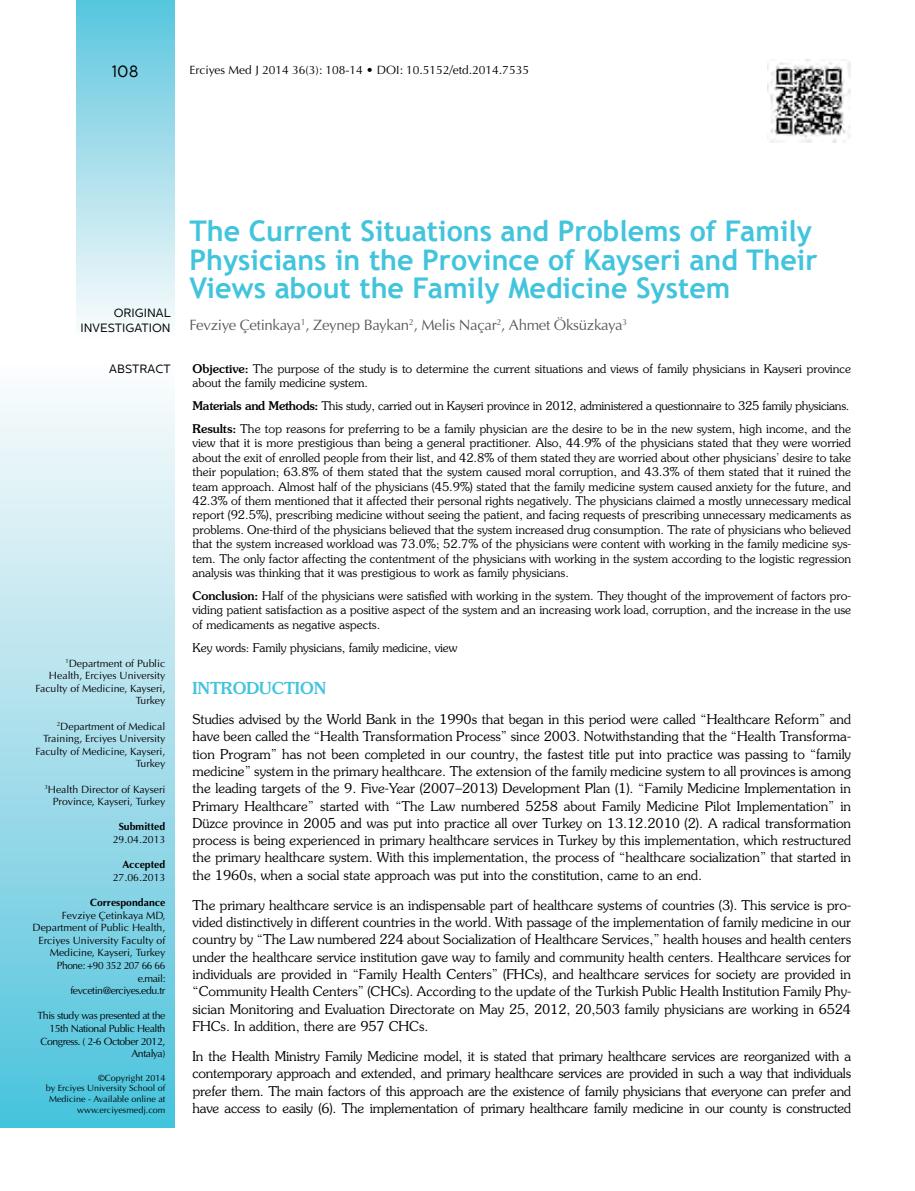
<style>
.page{position:relative;width:915px;height:1191px;background:#fff}
.page>*{position:absolute;margin:0;border:0;box-sizing:border-box;transform-origin:0 0}
.t1{font:700 28.5px/28.5px "Trebuchet MS";color:#42c4dd}
.t2{font:500 16.5px "Souvenir Std";color:#42c4dd}
.t3{font:16.5px "Centrale Sans";color:#000}
.t4{font:15px "Optima Normal Tr";letter-spacing:-.02em;color:#58595b}
.t5{font:300 13.5px/17.2px "Souvenir Std";color:#000;text-align:justify}
.t6{font:300 12px/14.4px "Souvenir Std";color:#000;text-align:justify}
.t7{font:300 12px "Souvenir Std";letter-spacing:-.02em;color:#000}
.t8{font:12px "Optima Normal Tr";color:#000}
.t9{font:12px "Centrale Sans";color:#000}
.t10{font:10.5px/12.6px "Optima Normal Tr";color:#000;text-align:right}
.t11{font:10.5px/12.6px "Optima Normal Tr";letter-spacing:-.04em;color:#000;text-align:right}
.t12{font:10.5px "Optima Bold Tr";color:#000}
.t13{font:10.5px "Optima Normal Tr";letter-spacing:-.04em;color:#000;scale:.96 1}
.t14{font:9px/10.8px "Optima Normal Tr";color:#000;text-align:right}
.s1{font-weight:500}
</style>
<div class="page">
<div style="left:76px;top:0;width:98px;height:338px;background:linear-gradient(to bottom,#59c5dd,#fdfcfc)"></div>
<div style="left:0;top:364px;width:174px;height:763px;background:linear-gradient(to bottom,#fffcfc,#4dc2dc)"></div>
<img style="left:767px;top:60px;width:83px;height:83px">
<p class="t3" style="left:112px;top:62px;width:28px">108</p>
<p class="t8" style="left:189px;top:62px;width:341px">Erciyes Med J 2014 36(3): 108-14 • DOI: 10.5152/etd.2014.7535</p>
<p class="t9" style="left:114px;top:306px;width:58px">ORIGINAL</p>
<p class="t9" style="left:81px;top:321px;width:92px">INVESTIGATION</p>
<p class="t1" style="left:189px;top:217px;width:629px">The Current Situations and Problems of Family<br>Physicians in the Province of Kayseri and Their<br>Views about the Family Medicine System</p>
<p class="t4" style="left:189px;top:316px;width:439px">Fevziye Çetinkaya<sup>1</sup>, Zeynep Baykan<sup>2</sup>, Melis Naçar<sup>2</sup>, Ahmet Öksüzkaya<sup>3</sup></p>
<p class="t9" style="left:109px;top:362px;width:63px">ABSTRACT</p>
<p class="t6" style="left:192px;top:361px;width:659px"><span class="s1">Objective:</span> The purpose of the study is to determine the current situations and views of family physicians in Kayseri province about the family medicine system.</p>
<p class="t7" style="left:192px;top:398px;width:658px"><span class="s1">Materials and Methods:</span> This study, carried out in Kayseri province in 2012, administered a questionnaire to 325 family physicians.</p>
<p class="t6" style="left:192px;top:421px;width:660px"><span class="s1">Results:</span> The top reasons for preferring to be a family physician are the desire to be in the new system, high income, and the view that it is more prestigious than being a general practitioner. Also, 44.9% of the physicians stated that they were worried about the exit of enrolled people from their list, and 42.8% of them stated they are worried about other physicians’ desire to take their population; 63.8% of them stated that the system caused moral corruption, and 43.3% of them stated that it ruined the team approach. Almost half of the physicians (45.9%) stated that the family medicine system caused anxiety for the future, and 42.3% of them mentioned that it affected their personal rights negatively. The physicians claimed a mostly unnecessary medical report (92.5%), prescribing medicine without seeing the patient, and facing requests of prescribing unnecessary medicaments as problems. One-third of the physicians believed that the system increased drug consumption. The rate of physicians who believed that the system increased workload was 73.0%; 52.7% of the physicians were content with working in the family medicine sys&shy;tem. The only factor affecting the contentment of the physicians with working in the system according to the logistic regression analysis was thinking that it was prestigious to work as family physicians.</p>
<p class="t6" style="left:192px;top:588px;width:660px"><span class="s1">Conclusion:</span> Half of the physicians were satisfied with working in the system. They thought of the improvement of factors pro&shy;viding patient satisfaction as a positive aspect of the system and an increasing work load, corruption, and the increase in the use of medicaments as negative aspects.</p>
<p class="t6" style="left:192px;top:640px;width:266px">Key words: Family physicians, family medicine, view</p>
<p class="t10" style="left:35px;top:656px;width:131px"><sup>1</sup>Department of Public<br>Health, Erciyes University<br>Faculty of Medicine, Kayseri,<br>Turkey</p>
<p class="t10" style="left:35px;top:719px;width:131px"><sup>2</sup>Department of Medical<br>Training, Erciyes University<br>Faculty of Medicine, Kayseri,<br>Turkey</p>
<p class="t10" style="left:44px;top:782px;width:122px"><sup>3</sup>Health Director of Kayseri<br>Province, Kayseri, Turkey</p>
<p class="t12" style="left:119px;top:820px;width:48px">Submitted</p>
<p class="t10" style="left:113px;top:833px;width:54px">29.04.2013</p>
<p class="t12" style="left:122px;top:858px;width:44px">Accepted</p>
<p class="t10" style="left:113px;top:871px;width:54px">27.06.2013</p>
<p class="t12" style="left:90px;top:896px;width:77px">Correspondance</p>
<p class="t10" style="left:33px;top:908px;width:134px">Fevziye Çetinkaya MD,<br>Department of Public Health,<br>Erciyes University Faculty of<br>Medicine, Kayseri, Turkey</p>
<p class="t13" style="left:57px;top:959px;width:114px">Phone: +90 352 207 66 66</p>
<p class="t10" style="left:138px;top:971px;width:29px">e.mail:</p>
<p class="t11" style="left:70px;top:984px;width:96px">fevcetin@erciyes.edu.tr</p>
<p class="t11" style="left:38px;top:1009px;width:129px">This study was presented at the<br>15th National Public Health<br>Congress. ( 2-6 October 2012,<br>Antalya)</p>
<p class="t14" style="left:98px;top:1072px;width:69px">©Copyright 2014</p>
<p class="t14" style="left:46px;top:1083px;width:121px">by Erciyes University School of<br>Medicine - Available online at www.erciyesmedj.com</p>
<p class="t2" style="left:192px;top:678px;width:135px">INTRODUCTION</p>
<p class="t5" style="left:192px;top:710px;width:660px">Studies advised by the World Bank in the 1990s that began in this period were called “Healthcare Reform” and have been called the “Health Transformation Process” since 2003. Notwithstanding that the “Health Transforma&shy;tion Program” has not been completed in our country, the fastest title put into practice was passing to “family medicine” system in the primary healthcare. The extension of the family medicine system to all provinces is among the leading targets of the 9. Five-Year (2007–2013) Development Plan (1). “Family Medicine Implementation in Primary Healthcare” started with “The Law numbered 5258 about Family Medicine Pilot Implementation” in Düzce province in 2005 and was put into practice all over Turkey on 13.12.2010 (2). A radical transformation process is being experienced in primary healthcare services in Turkey by this implementation, which restructured the primary healthcare system. With this implementation, the process of “healthcare socialization” that started in the 1960s, when a social state approach was put into the constitution, came to an end.</p>
<p class="t5" style="left:192px;top:896px;width:660px">The primary healthcare service is an indispensable part of healthcare systems of countries (3). This service is pro&shy;vided distinctively in different countries in the world. With passage of the implementation of family medicine in our country by “The Law numbered 224 about Socialization of Healthcare Services,” health houses and health centers under the healthcare service institution gave way to family and community health centers. Healthcare services for individuals are provided in “Family Health Centers” (FHCs), and healthcare services for society are provided in “Community Health Centers” (CHCs). According to the update of the Turkish Public Health Institution Family Phy&shy;sician Monitoring and Evaluation Directorate on May 25, 2012, 20,503 family physicians are working in 6524<br>FHCs. In addition, there are 957 CHCs.</p>
<p class="t5" style="left:192px;top:1047px;width:660px">In the Health Ministry Family Medicine model, it is stated that primary healthcare services are reorganized with a contemporary approach and extended, and primary healthcare services are provided in such a way that individuals prefer them. The main factors of this approach are the existence of family physicians that everyone can prefer and have access to easily (6). The implementation of primary healthcare family medicine in our county is constructed</p>
</div>
